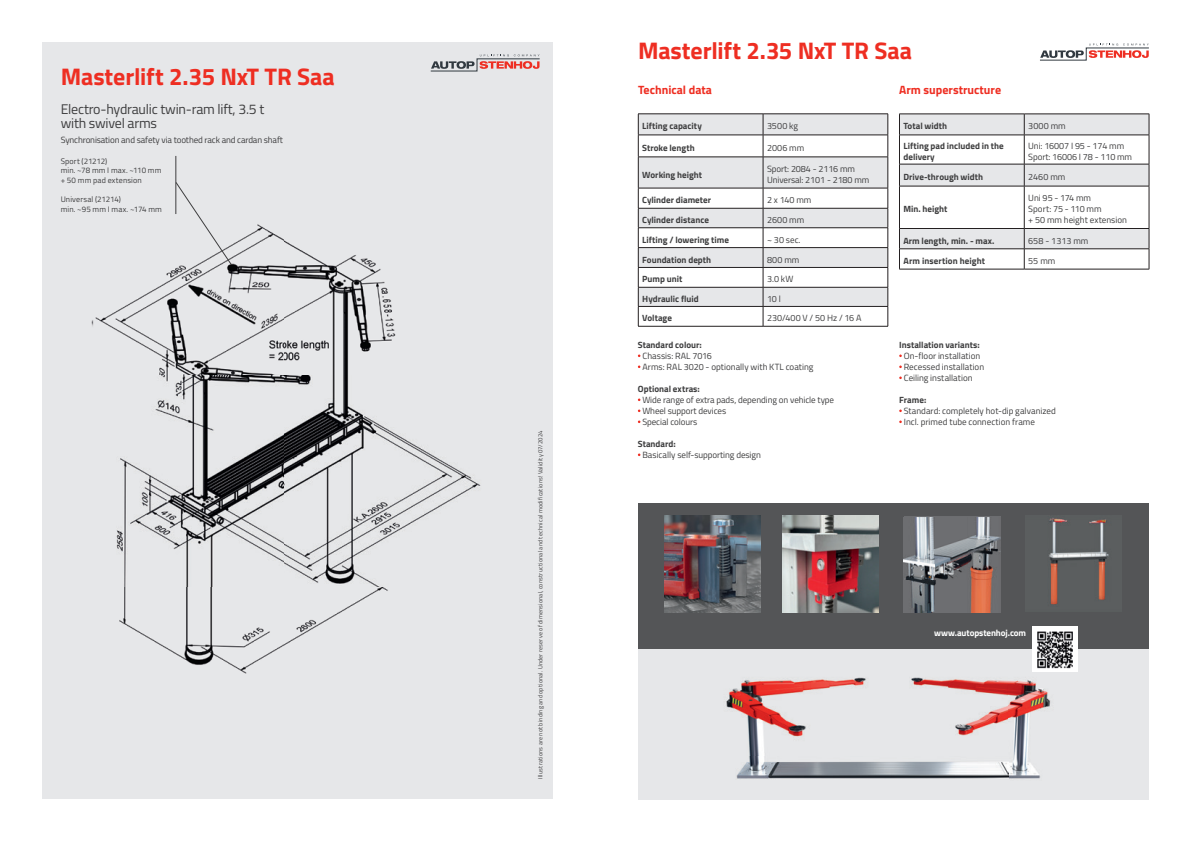
<style>
.page{position:relative;width:1191px;height:842px;background:#fff}
.page>*{position:absolute;margin:0;border:0;box-sizing:border-box;transform-origin:0 0}
.t1{font:700 24px "Titillium Web";letter-spacing:-.005em;color:#ee2e22}
.t2{font:14px/14px "Titillium Web";letter-spacing:-.015em;color:#3e3e3f}
.t3{font:700 12px "Titillium Web";color:#ee2e22}
.t4{font:9px/11px "Titillium Web";letter-spacing:-.005em;color:#3e3e3f}
.t5{font:700 9px/11px "Titillium Web";color:#3e3e3f}
.t6{font:700 9px "Titillium Web";letter-spacing:-.01em;color:#fff}
.t7{font:8px/9.6px "Titillium Web";letter-spacing:.015em;color:#3e3e3f}
.t8{font:6px "Titillium Web";letter-spacing:.025em;color:#3e3e3f}
</style>
<div class="page">
<div style="left:43px;top:43px;width:510px;height:756px;background:#e6e7e9"></div>
<img style="left:91px;top:165px;width:390px;height:509px">
<hr style="left:176px;top:156px;width:1px;height:58px;background:#3e3e3f">
<svg style="left:176px;top:182px;width:55px;height:83px"></svg>
<div style="left:638px;top:503px;width:510px;height:146px;background:#545557"></div>
<div style="left:638px;top:649px;width:510px;height:150px;background:#e6e7e9"></div>
<img style="left:782px;top:516px;width:96px;height:96px">
<img style="left:664px;top:516px;width:97px;height:96px">
<img style="left:726px;top:677px;width:325px;height:102px">
<svg style="left:903px;top:516px;width:97px;height:2px"></svg>
<img style="left:903px;top:518px;width:97px;height:94px">
<img style="left:1048px;top:517px;width:61px;height:88px">
<svg style="left:899px;top:114px;width:250px;height:155px"></svg>
<hr style="left:899px;top:269px;width:125px;height:1px;background:#231f20">
<hr style="left:1024px;top:269px;width:125px;height:1px;background:#231f20">
<svg style="left:639px;top:115px;width:248px;height:191px;fill:#e6e7e9"></svg>
<svg style="left:763px;top:115px;width:1px;height:42px"></svg>
<hr style="left:763px;top:157px;width:1px;height:31px;background:#231f20">
<svg style="left:763px;top:189px;width:1px;height:137px"></svg>
<hr style="left:638px;top:114px;width:125px;height:1px;background:#231f20">
<hr style="left:763px;top:114px;width:125px;height:1px;background:#231f20">
<hr style="left:638px;top:135px;width:125px;height:1px;background:#231f20">
<svg style="left:638px;top:114px;width:1px;height:43px"></svg>
<hr style="left:763px;top:135px;width:125px;height:1px;background:#231f20">
<svg style="left:887px;top:114px;width:1px;height:43px"></svg>
<hr style="left:638px;top:157px;width:125px;height:1px;background:#231f20">
<hr style="left:638px;top:157px;width:1px;height:31px;background:#231f20">
<hr style="left:763px;top:157px;width:125px;height:1px;background:#231f20">
<hr style="left:887px;top:157px;width:1px;height:31px;background:#231f20">
<hr style="left:638px;top:188px;width:125px;height:1px;background:#231f20">
<hr style="left:763px;top:188px;width:125px;height:1px;background:#231f20">
<hr style="left:638px;top:208px;width:125px;height:1px;background:#231f20">
<hr style="left:763px;top:208px;width:125px;height:1px;background:#231f20">
<hr style="left:638px;top:227px;width:125px;height:1px;background:#231f20">
<hr style="left:763px;top:227px;width:125px;height:1px;background:#231f20">
<hr style="left:638px;top:247px;width:125px;height:1px;background:#231f20">
<hr style="left:763px;top:247px;width:125px;height:1px;background:#231f20">
<hr style="left:638px;top:267px;width:125px;height:1px;background:#231f20">
<hr style="left:763px;top:267px;width:125px;height:1px;background:#231f20">
<hr style="left:638px;top:287px;width:125px;height:1px;background:#231f20">
<hr style="left:763px;top:287px;width:125px;height:1px;background:#231f20">
<hr style="left:638px;top:306px;width:125px;height:1px;background:#231f20">
<svg style="left:638px;top:188px;width:1px;height:138px"></svg>
<hr style="left:763px;top:306px;width:125px;height:1px;background:#231f20">
<svg style="left:887px;top:188px;width:1px;height:138px"></svg>
<hr style="left:638px;top:326px;width:125px;height:1px;background:#231f20">
<hr style="left:763px;top:326px;width:125px;height:1px;background:#231f20">
<img style="left:1032px;top:626px;width:45px;height:46px">
<svg style="left:430px;top:54px;width:110px;height:17px"></svg>
<svg style="left:1040px;top:44px;width:109px;height:16px"></svg>
<h1 class="t1" style="left:61px;top:59px;width:275px">Masterlift 2.35 NxT TR Saa</h1>
<h2 class="t2" style="left:61px;top:101px;width:205px">Electro-hydraulic twin-ram lift, 3.5 t with swivel arms</h2>
<p class="t4" style="left:61px;top:134px;width:224px">Synchronisation and safety via toothed rack and cardan shaft</p>
<p class="t7" style="left:61px;top:156px;width:102px">Sport (21212)<br>min. ~78 mm I max. ~110 mm + 50 mm pad extension</p>
<p class="t7" style="left:61px;top:194px;width:103px">Universal (21214)<br>min. ~95 mm I max. ~174 mm</p>
<p class="t8" style="left:536px;top:779px;width:350px;rotate:-90deg">Illustrations are not binding and optional. Under reserve of dimensional, constructional and technical modifications! Validity 07/2024</p>
<h1 class="t1" style="left:638px;top:32px;width:275px">Masterlift 2.35 NxT TR Saa</h1>
<h3 class="t3" style="left:638px;top:81px;width:75px">Technical data</h3>
<h3 class="t3" style="left:899px;top:81px;width:103px">Arm superstructure</h3>
<p class="t5" style="left:642px;top:120px;width:61px">Lifting capacity</p>
<p class="t4" style="left:767px;top:120px;width:33px">3500 kg</p>
<p class="t5" style="left:642px;top:142px;width:54px">Stroke length</p>
<p class="t4" style="left:767px;top:142px;width:39px">2006 mm</p>
<p class="t5" style="left:642px;top:168px;width:61px">Working height</p>
<p class="t4" style="left:767px;top:163px;width:104px">Sport: 2084 - 2116 mm<br>Universal: 2101 - 2180 mm</p>
<p class="t5" style="left:642px;top:194px;width:70px">Cylinder diameter</p>
<p class="t4" style="left:767px;top:194px;width:46px">2 x 140 mm</p>
<p class="t5" style="left:642px;top:214px;width:68px">Cylinder distance</p>
<p class="t4" style="left:767px;top:214px;width:39px">2600 mm</p>
<p class="t5" style="left:642px;top:234px;width:88px">Lifting / lowering time</p>
<p class="t4" style="left:767px;top:234px;width:35px">~ 30 sec.</p>
<p class="t5" style="left:642px;top:253px;width:70px">Foundation depth</p>
<p class="t4" style="left:767px;top:254px;width:34px">800 mm</p>
<p class="t5" style="left:642px;top:273px;width:41px">Pump unit</p>
<p class="t4" style="left:767px;top:273px;width:28px">3.0 kW</p>
<p class="t5" style="left:642px;top:293px;width:58px">Hydraulic fluid</p>
<p class="t4" style="left:767px;top:293px;width:15px">10 l</p>
<p class="t5" style="left:642px;top:312px;width:31px">Voltage</p>
<p class="t4" style="left:767px;top:312px;width:96px">230/400 V / 50 Hz / 16 A</p>
<p class="t5" style="left:638px;top:338px;width:65px">Standard colour:</p>
<p class="t4" style="left:642px;top:349px;width:173px">Chassis: RAL 7016<br>Arms: RAL 3020 - optionally with KTL coating</p>
<p class="t5" style="left:638px;top:382px;width:63px">Optional extras:</p>
<p class="t4" style="left:642px;top:393px;width:193px">Wide range of extra pads, depending on vehicle type<br>Wheel support devices<br>Special colours</p>
<p class="t5" style="left:638px;top:437px;width:39px">Standard:</p>
<p class="t4" style="left:642px;top:448px;width:120px">Basically self-supporting design</p>
<p class="t5" style="left:903px;top:120px;width:45px">Total width</p>
<p class="t4" style="left:1028px;top:120px;width:39px">3000 mm</p>
<p class="t5" style="left:903px;top:140px;width:102px">Lifting pad included in the delivery</p>
<p class="t4" style="left:1028px;top:140px;width:105px">Uni: 16007 I 95 - 174 mm<br>Sport: 16006 I 78 - 110 mm</p>
<p class="t5" style="left:903px;top:171px;width:81px">Drive-through width</p>
<p class="t4" style="left:1028px;top:171px;width:39px">2460 mm</p>
<p class="t5" style="left:903px;top:203px;width:45px">Min. height</p>
<p class="t4" style="left:1028px;top:192px;width:100px">Uni 95 - 174 mm<br>Sport: 75 - 110 mm<br>+ 50 mm height extension</p>
<p class="t5" style="left:903px;top:235px;width:92px">Arm length, min. - max.</p>
<p class="t4" style="left:1028px;top:235px;width:62px">658 - 1313 mm</p>
<p class="t5" style="left:903px;top:255px;width:83px">Arm insertion height</p>
<p class="t4" style="left:1028px;top:255px;width:29px">55 mm</p>
<p class="t5" style="left:899px;top:338px;width:82px">Installation variants:</p>
<p class="t4" style="left:903px;top:349px;width:82px">On-floor installation<br>Recessed installation<br>Ceiling installation</p>
<p class="t5" style="left:899px;top:393px;width:29px">Frame:</p>
<p class="t4" style="left:903px;top:404px;width:153px">Standard: completely hot-dip galvanized<br>Incl. primed tube connection frame</p>
<p class="t6" style="left:934px;top:626px;width:93px">www.autopstenhoj.com</p>
</div>
